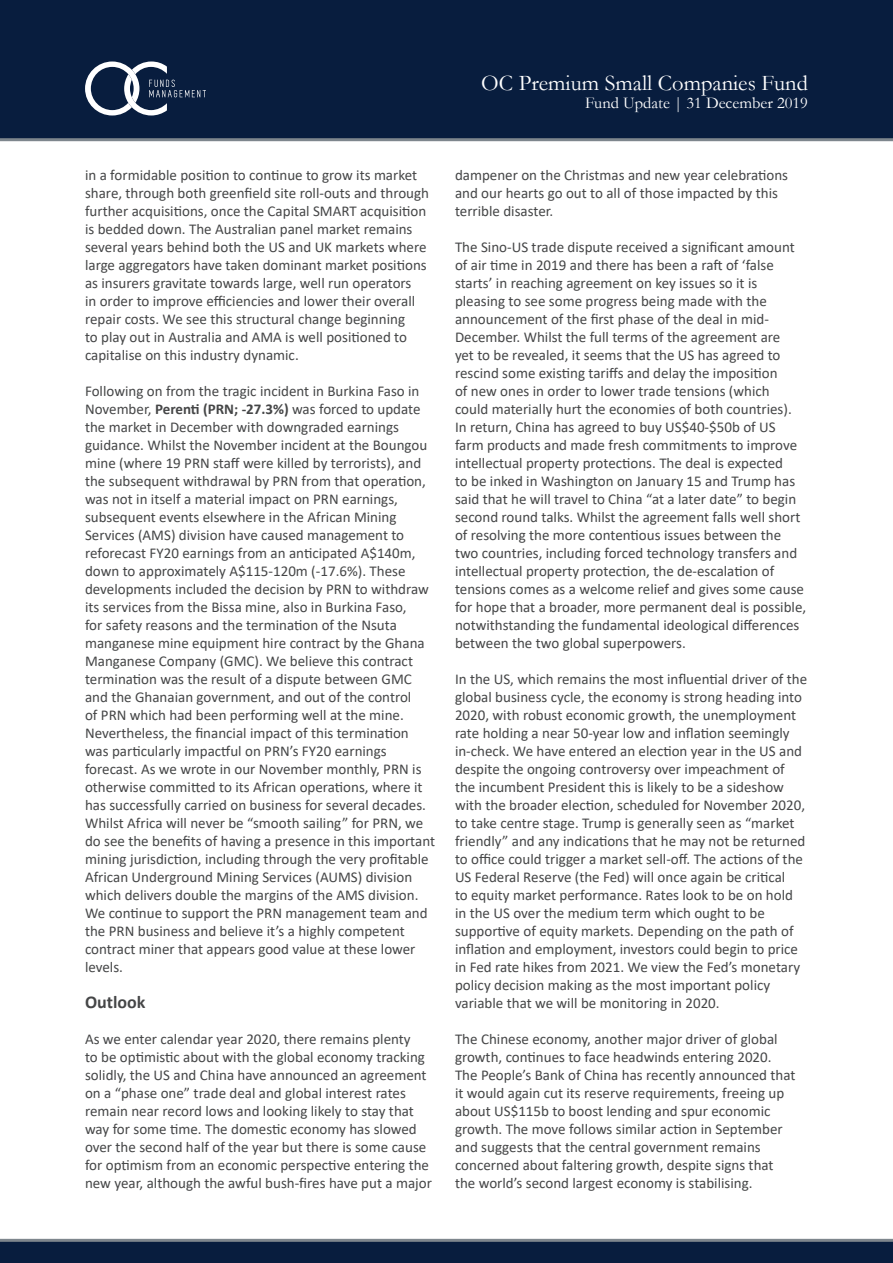
<style>
.page{position:relative;width:893px;height:1263px;background:#fff}
.page>*{position:absolute;margin:0;border:0;box-sizing:border-box;transform-origin:0 0}
.t1{font:22.5px "Garamond";color:#fff}
.t2{font:700 18px "Calibri";color:#454647}
.t3{font:16.5px "Garamond";color:#fff}
.t4{font:15px/18px "Calibri";color:#454647}
.s1{font-weight:700}
</style>
<div class="page">
<div style="left:0;top:1240px;width:893px;height:23px;background:#081d3e"></div>
<hr style="left:0;top:1239px;width:893px;height:3px;background:#7e868d">
<div style="left:0;top:0;width:893px;height:138px;background:#081d3e"></div>
<hr style="left:0;top:138px;width:893px;height:3px;background:#7e868d">
<svg style="left:85px;top:61px;width:121px;height:54px"></svg>
<h1 class="t1" style="left:481px;top:68px;width:328px">OC Premium Small Companies Fund</h1>
<p class="t3" style="left:585px;top:92px;width:224px">Fund Update | 31 December 2019</p>
<p class="t4" style="left:85px;top:166px;width:346px">in a formidable position to continue to grow its market share, through both greenfield site roll-outs and through further acquisitions, once the Capital SMART acquisition is bedded down. The Australian panel market remains several years behind both the US and UK markets where large aggregators have taken dominant market positions as insurers gravitate towards large, well run operators<br>in order to improve efficiencies and lower their overall repair costs. We see this structural change beginning<br>to play out in Australia and AMA is well positioned to capitalise on this industry dynamic.</p>
<p class="t4" style="left:85px;top:382px;width:352px">Following on from the tragic incident in Burkina Faso in November, <span class="s1">Perenti (PRN; -27.3%)</span> was forced to update the market in December with downgraded earnings guidance. Whilst the November incident at the Boungou mine (where 19 PRN staff were killed by terrorists), and the subsequent withdrawal by PRN from that operation, was not in itself a material impact on PRN earnings, subsequent events elsewhere in the African Mining Services (AMS) division have caused management to reforecast FY20 earnings from an anticipated A$140m, down to approximately A$115-120m (-17.6%). These developments included the decision by PRN to withdraw its services from the Bissa mine, also in Burkina Faso,<br>for safety reasons and the termination of the Nsuta manganese mine equipment hire contract by the Ghana Manganese Company (GMC). We believe this contract termination was the result of a dispute between GMC and the Ghanaian government, and out of the control<br>of PRN which had been performing well at the mine.<br>Nevertheless, the financial impact of this termination was particularly impactful on PRN’s FY20 earnings forecast. As we wrote in our November monthly, PRN is otherwise committed to its African operations, where it has successfully carried on business for several decades.<br>Whilst Africa will never be “smooth sailing” for PRN, we do see the benefits of having a presence in this important mining jurisdiction, including through the very profitable African Underground Mining Services (AUMS) division which delivers double the margins of the AMS division.<br>We continue to support the PRN management team and the PRN business and believe it’s a highly competent contract miner that appears good value at these lower levels.</p>
<p class="t2" style="left:85px;top:989px;width:62px">Outlook</p>
<p class="t4" style="left:85px;top:1030px;width:348px">As we enter calendar year 2020, there remains plenty<br>to be optimistic about with the global economy tracking solidly, the US and China have announced an agreement on a “phase one” trade deal and global interest rates remain near record lows and looking likely to stay that way for some time. The domestic economy has slowed over the second half of the year but there is some cause for optimism from an economic perspective entering the new year, although the awful bush-fires have put a major</p>
<p class="t4" style="left:455px;top:166px;width:335px">dampener on the Christmas and new year celebrations and our hearts go out to all of those impacted by this terrible disaster.</p>
<p class="t4" style="left:455px;top:238px;width:353px">The Sino-US trade dispute received a significant amount of air time in 2019 and there has been a raft of ‘false starts’ in reaching agreement on key issues so it is pleasing to see some progress being made with the announcement of the first phase of the deal in mid-December. Whilst the full terms of the agreement are<br>yet to be revealed, it seems that the US has agreed to rescind some existing tariffs and delay the imposition<br>of new ones in order to lower trade tensions (which could materially hurt the economies of both countries).<br>In return, China has agreed to buy US$40-$50b of US farm products and made fresh commitments to improve intellectual property protections. The deal is expected<br>to be inked in Washington on January 15 and Trump has said that he will travel to China “at a later date” to begin second round talks. Whilst the agreement falls well short of resolving the more contentious issues between the two countries, including forced technology transfers and intellectual property protection, the de-escalation of tensions comes as a welcome relief and gives some cause for hope that a broader, more permanent deal is possible, notwithstanding the fundamental ideological differences between the two global superpowers.</p>
<p class="t4" style="left:455px;top:670px;width:354px">In the US, which remains the most influential driver of the global business cycle, the economy is strong heading into 2020, with robust economic growth, the unemployment rate holding a near 50-year low and inflation seemingly in-check. We have entered an election year in the US and despite the ongoing controversy over impeachment of the incumbent President this is likely to be a sideshow with the broader election, scheduled for November 2020, to take centre stage. Trump is generally seen as “market friendly” and any indications that he may not be returned to office could trigger a market sell-off. The actions of the US Federal Reserve (the Fed) will once again be critical<br>to equity market performance. Rates look to be on hold in the US over the medium term which ought to be supportive of equity markets. Depending on the path of inflation and employment, investors could begin to price in Fed rate hikes from 2021. We view the Fed’s monetary policy decision making as the most important policy variable that we will be monitoring in 2020.</p>
<p class="t4" style="left:455px;top:1030px;width:342px">The Chinese economy, another major driver of global growth, continues to face headwinds entering 2020.<br>The People’s Bank of China has recently announced that it would again cut its reserve requirements, freeing up about US$115b to boost lending and spur economic growth. The move follows similar action in September and suggests that the central government remains concerned about faltering growth, despite signs that the world’s second largest economy is stabilising.</p>
</div>
